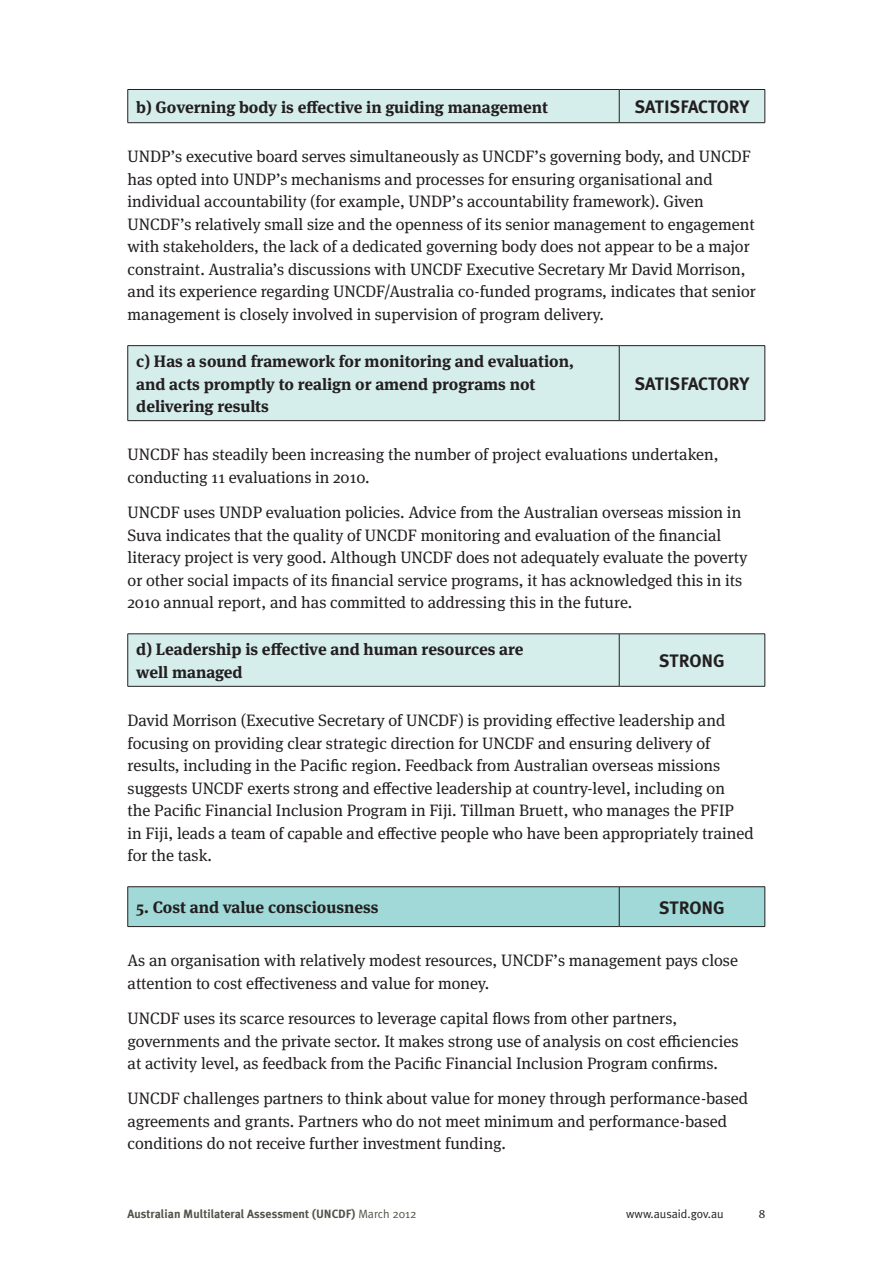
<style>
.page{position:relative;width:893px;height:1263px;background:#fff}
.page>*{position:absolute;margin:0;border:0;box-sizing:border-box;transform-origin:0 0}
._08bbbb_RIGHT_COLUMN{font:700 18px "Meta Plus";color:#231f20}
._04__BODY_TEXT{font:16.5px/22.5px "Meta Serif OT";color:#231f20}
._04__BODY_TEXT-2{font:700 16.5px/22.5px "Meta Serif OT";color:#231f20}
.t1{font:700 12px "Meta Plus";color:#53534a}
.t2{font:12px "Meta Plus Normal";color:#231f20}
.t3{font:12px "Meta Serif OT";color:#231f20}
.s1{font-family:"Meta Plus Normal";font-weight:400}
</style>
<div class="page">
<div style="left:128px;top:90px;width:637px;height:32px;background:#d5edeb"></div>
<hr style="left:128px;top:89px;width:491px;height:1px;background:#231f20">
<hr style="left:619px;top:89px;width:146px;height:1px;background:#231f20">
<hr style="left:619px;top:90px;width:1px;height:33px;background:#231f20">
<hr style="left:128px;top:122px;width:491px;height:1px;background:#231f20">
<hr style="left:619px;top:122px;width:146px;height:1px;background:#231f20">
<hr style="left:127px;top:90px;width:1px;height:33px;background:#231f20">
<hr style="left:765px;top:90px;width:1px;height:33px;background:#231f20">
<div style="left:128px;top:346px;width:637px;height:74px;background:#d5edeb"></div>
<hr style="left:128px;top:345px;width:491px;height:1px;background:#231f20">
<hr style="left:619px;top:345px;width:146px;height:1px;background:#231f20">
<hr style="left:619px;top:346px;width:1px;height:74px;background:#231f20">
<hr style="left:128px;top:420px;width:491px;height:1px;background:#231f20">
<hr style="left:619px;top:420px;width:146px;height:1px;background:#231f20">
<hr style="left:127px;top:346px;width:1px;height:74px;background:#231f20">
<hr style="left:765px;top:346px;width:1px;height:74px;background:#231f20">
<div style="left:128px;top:634px;width:637px;height:52px;background:#d5edeb"></div>
<hr style="left:128px;top:633px;width:491px;height:1px;background:#231f20">
<hr style="left:619px;top:633px;width:146px;height:1px;background:#231f20">
<hr style="left:619px;top:634px;width:1px;height:52px;background:#231f20">
<hr style="left:128px;top:686px;width:491px;height:1px;background:#231f20">
<hr style="left:619px;top:686px;width:146px;height:1px;background:#231f20">
<hr style="left:127px;top:634px;width:1px;height:52px;background:#231f20">
<hr style="left:765px;top:634px;width:1px;height:52px;background:#231f20">
<div style="left:128px;top:887px;width:637px;height:39px;background:#a0d9d7"></div>
<hr style="left:128px;top:886px;width:491px;height:1px;background:#231f20">
<hr style="left:619px;top:886px;width:146px;height:1px;background:#231f20">
<hr style="left:619px;top:887px;width:1px;height:39px;background:#231f20">
<hr style="left:128px;top:926px;width:491px;height:1px;background:#231f20">
<hr style="left:619px;top:926px;width:146px;height:1px;background:#231f20">
<hr style="left:127px;top:887px;width:1px;height:39px;background:#231f20">
<hr style="left:765px;top:887px;width:1px;height:39px;background:#231f20">
<p class="_04__BODY_TEXT-2" style="left:136px;top:96px;width:413px">b) Governing body is effective in guiding management</p>
<p class="_08bbbb_RIGHT_COLUMN" style="left:635px;top:96px;width:116px">SATISFACTORY</p>
<p class="_04__BODY_TEXT" style="left:128px;top:146px;width:630px">UNDP’s executive board serves simultaneously as UNCDF’s governing body, and UNCDF has opted into UNDP’s mechanisms and processes for ensuring organisational and individual accountability (for example, UNDP’s accountability framework). Given UNCDF’s relatively small size and the openness of its senior management to engagement with stakeholders, the lack of a dedicated governing body does not appear to be a major constraint. Australia’s discussions with UNCDF Executive Secretary Mr David Morrison, and its experience regarding UNCDF/Australia co-funded programs, indicates that senior management is closely involved in supervision of program delivery.</p>
<p class="_04__BODY_TEXT-2" style="left:136px;top:350px;width:439px">c) Has a sound framework for monitoring and evaluation, and acts promptly to realign or amend programs not delivering results</p>
<p class="_08bbbb_RIGHT_COLUMN" style="left:635px;top:373px;width:116px">SATISFACTORY</p>
<p class="_04__BODY_TEXT" style="left:128px;top:444px;width:593px">UNCDF has steadily been increasing the number of project evaluations undertaken, conducting 11 evaluations in 2010.</p>
<p class="_04__BODY_TEXT" style="left:128px;top:501px;width:621px">UNCDF uses UNDP evaluation policies. Advice from the Australian overseas mission in Suva indicates that the quality of UNCDF monitoring and evaluation of the financial literacy project is very good. Although UNCDF does not adequately evaluate the poverty or other social impacts of its financial service programs, it has acknowledged this in its 2010 annual report, and has committed to addressing this in the future.</p>
<p class="_04__BODY_TEXT-2" style="left:136px;top:638px;width:389px">d) Leadership is effective and human resources are well managed</p>
<p class="_08bbbb_RIGHT_COLUMN" style="left:659px;top:650px;width:67px">STRONG</p>
<p class="_04__BODY_TEXT" style="left:128px;top:709px;width:628px">David Morrison (Executive Secretary of UNCDF) is providing effective leadership and focusing on providing clear strategic direction for UNCDF and ensuring delivery of results, including in the Pacific region. Feedback from Australian overseas missions suggests UNCDF exerts strong and effective leadership at country-level, including on<br>the Pacific Financial Inclusion Program in Fiji. Tillman Bruett, who manages the PFIP<br>in Fiji, leads a team of capable and effective people who have been appropriately trained for the task.</p>
<p class="_04__BODY_TEXT-2" style="left:136px;top:896px;width:244px">5. Cost and value consciousness</p>
<p class="_08bbbb_RIGHT_COLUMN" style="left:659px;top:897px;width:67px">STRONG</p>
<p class="_04__BODY_TEXT" style="left:128px;top:950px;width:612px">As an organisation with relatively modest resources, UNCDF’s management pays close attention to cost effectiveness and value for money.</p>
<p class="_04__BODY_TEXT" style="left:128px;top:1007px;width:613px">UNCDF uses its scarce resources to leverage capital flows from other partners, governments and the private sector. It makes strong use of analysis on cost efficiencies at activity level, as feedback from the Pacific Financial Inclusion Program confirms.</p>
<p class="_04__BODY_TEXT" style="left:128px;top:1088px;width:622px">UNCDF challenges partners to think about value for money through performance-based agreements and grants. Partners who do not meet minimum and performance-based conditions do not receive further investment funding.</p>
<p class="t1" style="left:128px;top:1207px;width:290px">Australian Multilateral Assessment (UNCDF) <span class="s1">March 2012</span></p>
<p class="t2" style="left:626px;top:1207px;width:99px">www.ausaid.gov.au</p>
<p class="t3" style="left:759px;top:1207px;width:8px">8</p>
</div>
